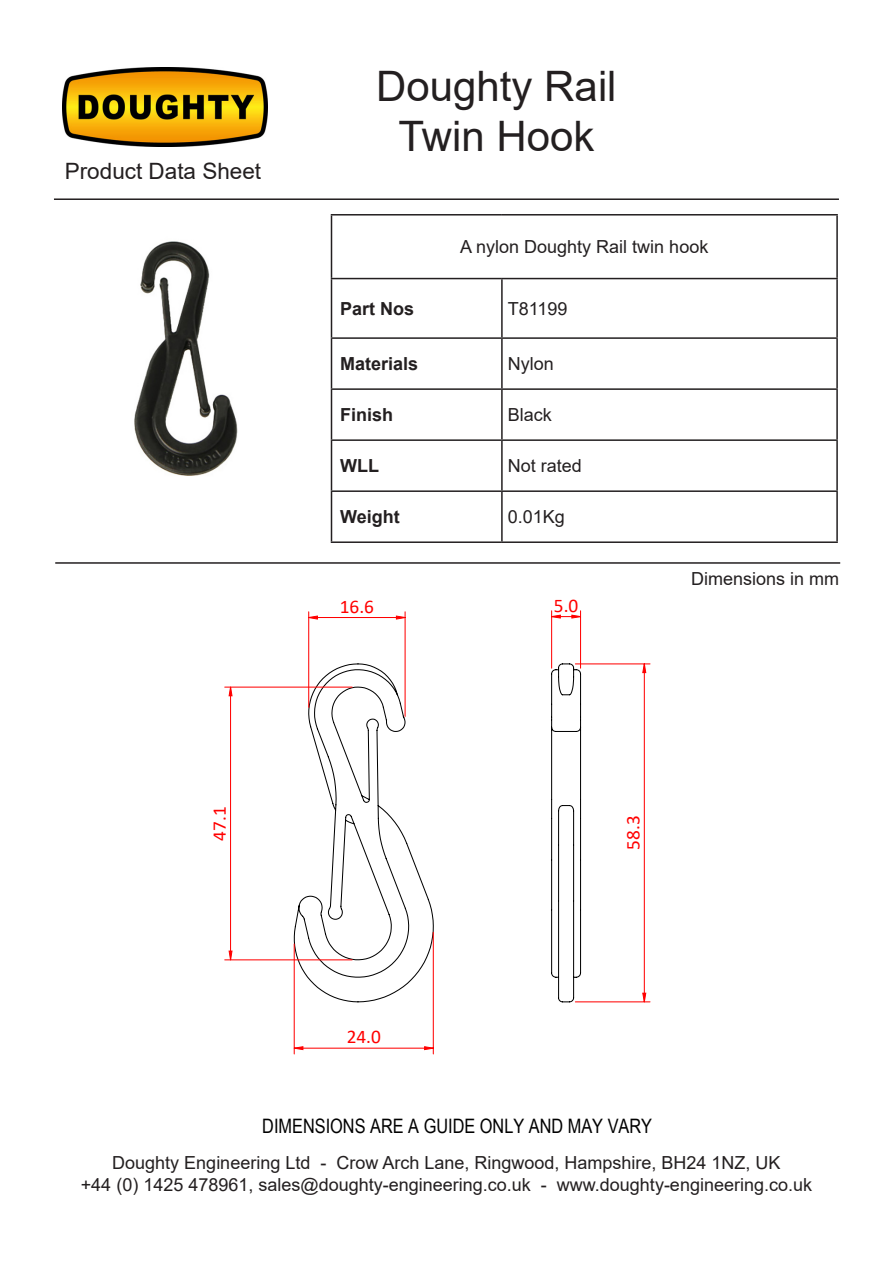
<style>
.page{position:relative;width:893px;height:1263px;background:#fff}
.page>*{position:absolute;margin:0;border:0;box-sizing:border-box;transform-origin:0 0}
.t1{font:42px "Arial";color:#231f20}
.t2{font:22.5px "Arial";color:#231f20}
.t3{font:19.95px "Arial Narrow";color:#000}
.t4{font:19.35px "Calibri";color:#f00}
.t5{font:18px "Arial";color:#231f20}
.t6{font:700 18px "Arial";color:#231f20}
</style>
<div class="page">
<img style="left:63px;top:68px;width:205px;height:79px">
<hr style="left:54px;top:198px;width:785px;height:2px;background:#231f20">
<hr style="left:55px;top:562px;width:785px;height:2px;background:#231f20">
<img style="left:134px;top:241px;width:104px;height:235px">
<svg style="left:551px;top:663px;width:31px;height:340px"></svg>
<hr style="left:206px;top:1204px;width:453px;height:1px;background:#c0c0c0">
<hr style="left:206px;top:589px;width:1px;height:557px;background:#c0c0c0">
<hr style="left:206px;top:589px;width:453px;height:1px;background:#c0c0c0">
<hr style="left:803px;top:589px;width:1px;height:557px;background:#c0c0c0">
<hr style="left:308px;top:612px;width:1px;height:95px;background:#f00">
<hr style="left:405px;top:612px;width:1px;height:104px;background:#f00">
<hr style="left:294px;top:944px;width:1px;height:110px;background:#f00">
<hr style="left:433px;top:932px;width:1px;height:122px;background:#f00">
<hr style="left:575px;top:1001px;width:75px;height:1px;background:#f00">
<hr style="left:575px;top:663px;width:75px;height:1px;background:#f00">
<hr style="left:225px;top:687px;width:127px;height:1px;background:#f00">
<hr style="left:225px;top:959px;width:127px;height:1px;background:#f00">
<hr style="left:551px;top:611px;width:1px;height:57px;background:#f00">
<hr style="left:580px;top:611px;width:1px;height:57px;background:#f00">
<svg style="left:294px;top:616px;width:139px;height:433px"></svg>
<svg style="left:642px;top:663px;width:5px;height:340px"></svg>
<svg style="left:228px;top:686px;width:5px;height:275px"></svg>
<svg style="left:551px;top:614px;width:31px;height:5px"></svg>
<hr style="left:331px;top:214px;width:171px;height:2px;background:#231f20">
<hr style="left:331px;top:216px;width:1px;height:62px;background:#231f20">
<hr style="left:502px;top:214px;width:336px;height:2px;background:#231f20">
<hr style="left:836px;top:216px;width:2px;height:62px;background:#231f20">
<hr style="left:331px;top:278px;width:171px;height:1px;background:#231f20">
<hr style="left:331px;top:279px;width:1px;height:58px;background:#231f20">
<hr style="left:502px;top:278px;width:336px;height:1px;background:#231f20">
<hr style="left:501px;top:279px;width:2px;height:58px;background:#231f20">
<hr style="left:836px;top:279px;width:2px;height:58px;background:#231f20">
<hr style="left:331px;top:337px;width:171px;height:2px;background:#231f20">
<hr style="left:331px;top:339px;width:1px;height:49px;background:#231f20">
<hr style="left:502px;top:337px;width:336px;height:2px;background:#231f20">
<hr style="left:501px;top:339px;width:2px;height:49px;background:#231f20">
<hr style="left:836px;top:339px;width:2px;height:49px;background:#231f20">
<hr style="left:331px;top:388px;width:171px;height:2px;background:#231f20">
<hr style="left:331px;top:390px;width:1px;height:49px;background:#231f20">
<hr style="left:502px;top:388px;width:336px;height:2px;background:#231f20">
<hr style="left:501px;top:390px;width:2px;height:49px;background:#231f20">
<hr style="left:836px;top:390px;width:2px;height:49px;background:#231f20">
<hr style="left:331px;top:439px;width:171px;height:2px;background:#231f20">
<hr style="left:331px;top:441px;width:1px;height:49px;background:#231f20">
<hr style="left:502px;top:439px;width:336px;height:2px;background:#231f20">
<hr style="left:501px;top:441px;width:2px;height:49px;background:#231f20">
<hr style="left:836px;top:441px;width:2px;height:49px;background:#231f20">
<hr style="left:331px;top:490px;width:171px;height:2px;background:#231f20">
<hr style="left:331px;top:492px;width:1px;height:49px;background:#231f20">
<hr style="left:502px;top:490px;width:336px;height:2px;background:#231f20">
<hr style="left:501px;top:492px;width:2px;height:49px;background:#231f20">
<hr style="left:836px;top:492px;width:2px;height:49px;background:#231f20">
<hr style="left:331px;top:541px;width:171px;height:2px;background:#231f20">
<hr style="left:502px;top:541px;width:336px;height:2px;background:#231f20">
<p class="t2" style="left:65px;top:155px;width:198px">Product Data Sheet</p>
<p class="t4" style="left:206px;top:840px;width:36px;rotate:-90deg">47.1</p>
<p class="t1" style="left:376px;top:57px;width:242px">Doughty Rail</p>
<p class="t1" style="left:398px;top:108px;width:198px">Twin Hook</p>
<p class="t5" style="left:460px;top:234px;width:250px">A nylon Doughty Rail twin hook</p>
<p class="t6" style="left:340px;top:296px;width:76px">Part Nos</p>
<p class="t5" style="left:508px;top:296px;width:61px">T81199</p>
<p class="t6" style="left:340px;top:351px;width:80px">Materials</p>
<p class="t5" style="left:508px;top:351px;width:48px">Nylon</p>
<p class="t6" style="left:340px;top:402px;width:55px">Finish</p>
<p class="t5" style="left:508px;top:402px;width:46px">Black</p>
<p class="t6" style="left:340px;top:453px;width:40px">WLL</p>
<p class="t5" style="left:508px;top:453px;width:76px">Not rated</p>
<p class="t6" style="left:340px;top:504px;width:61px">Weight</p>
<p class="t5" style="left:508px;top:504px;width:59px">0.01Kg</p>
<p class="t4" style="left:340px;top:593px;width:36px">16.6</p>
<p class="t4" style="left:554px;top:592px;width:26px">5.0</p>
<p class="t5" style="left:691px;top:567px;width:150px">Dimensions in mm</p>
<p class="t4" style="left:347px;top:1023px;width:36px">24.0</p>
<p class="t4" style="left:620px;top:850px;width:36px;rotate:-90deg">58.3</p>
<p class="t3" style="left:262px;top:1111px;width:391px">DIMENSIONS ARE A GUIDE ONLY AND MAY VARY</p>
<p class="t5" style="left:112px;top:1150px;width:670px">Doughty Engineering Ltd - Crow Arch Lane, Ringwood, Hampshire, BH24 1NZ, UK</p>
<p class="t5" style="left:81px;top:1172px;width:733px">+44 (0) 1425 478961, sales@doughty-engineering.co.uk - www.doughty-engineering.co.uk</p>
</div>
